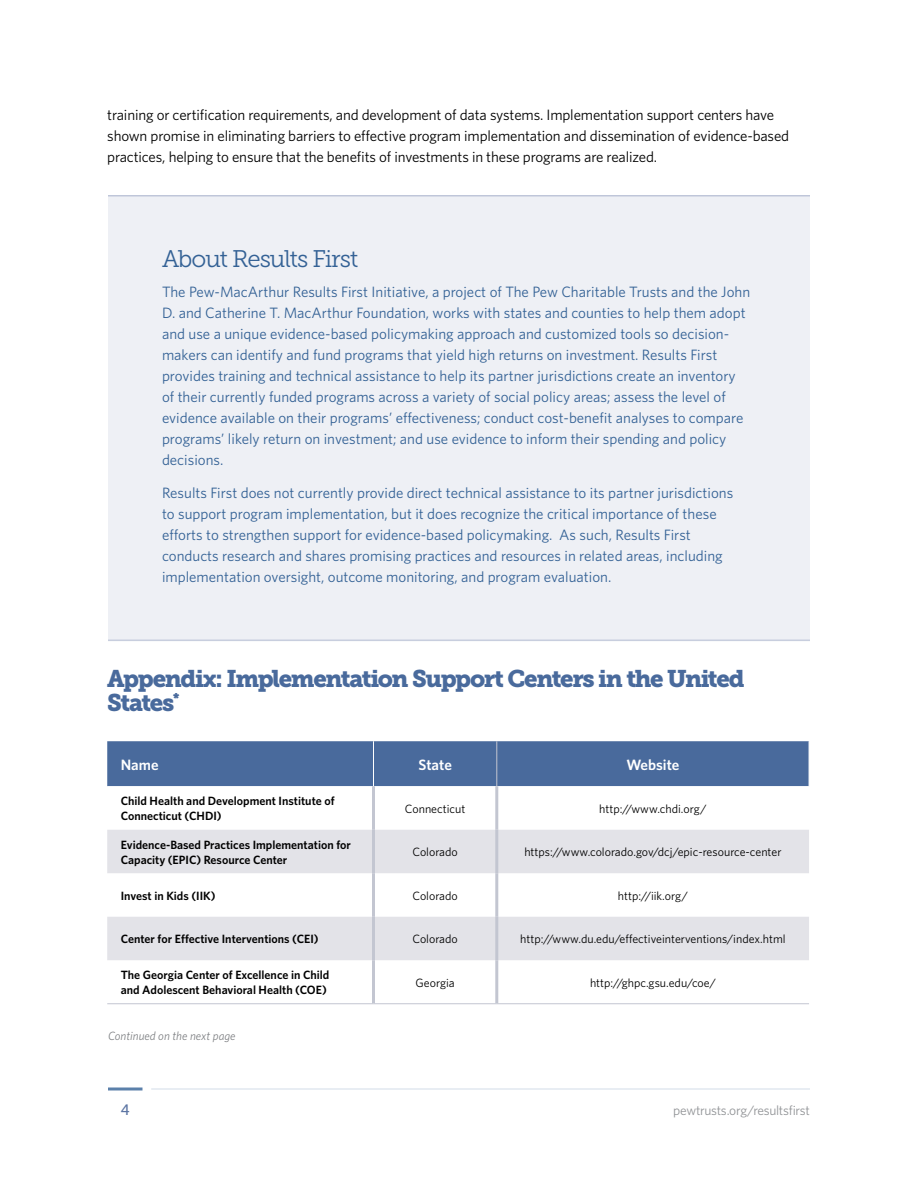
<style>
.page{position:relative;width:918px;height:1188px;background:#fff}
.page>*{position:absolute;margin:0;border:0;box-sizing:border-box;transform-origin:0 0}
.t1{font:24px/24px "Museo Slab 900";letter-spacing:-.06em;color:#496a9c}
.t2{font:24px "Museo Slab 300";letter-spacing:-.04em;color:#336195}
.t3{font:15px/21px "Whitney";color:#336195}
.t4{font:15px/21px "Whitney";letter-spacing:-.01em;color:#000}
.t5{font:600 15px "Whitney";color:#fff}
.t6{font:15px "Museo Slab 500";color:#5c75a3}
.t7{font:13.5px "Whitney";letter-spacing:-.025em;color:#939598}
.t8{font:600 12px/15px "Whitney";color:#000}
.t9{font:12px "Whitney";color:#000}
.t10{font:italic 12px "Whitney";color:#808285}
</style>
<div class="page">
<hr style="left:151px;top:1088px;width:659px;height:2px;background:#336195">
<hr style="left:108px;top:1088px;width:34px;height:2px;background:#336195">
<div style="left:108px;top:195px;width:702px;height:445px;background:#eef0f5"></div>
<hr style="left:108px;top:195px;width:702px;height:1px;background:#919dbe">
<hr style="left:108px;top:640px;width:702px;height:1px;background:#919dbe">
<div style="left:107px;top:741px;width:702px;height:45px;background:#496a9c"></div>
<svg style="left:107px;top:786px;width:701px;height:44px"></svg>
<svg style="left:107px;top:830px;width:702px;height:130px;fill:#e3e3e8"></svg>
<hr style="left:373px;top:741px;width:1px;height:45px;background:#fff">
<hr style="left:497px;top:741px;width:1px;height:45px;background:#c3c6d1">
<hr style="left:372px;top:786px;width:3px;height:44px;background:#c3c6d1">
<hr style="left:372px;top:830px;width:3px;height:43px;background:#c3c6d1">
<hr style="left:372px;top:873px;width:3px;height:44px;background:#c3c6d1">
<hr style="left:372px;top:917px;width:3px;height:43px;background:#c3c6d1">
<hr style="left:495px;top:786px;width:3px;height:44px;background:#c3c6d1">
<hr style="left:495px;top:830px;width:3px;height:43px;background:#c3c6d1">
<hr style="left:495px;top:873px;width:3px;height:44px;background:#c3c6d1">
<hr style="left:495px;top:917px;width:3px;height:43px;background:#c3c6d1">
<hr style="left:372px;top:960px;width:3px;height:43px;background:#c3c6d1">
<hr style="left:495px;top:960px;width:3px;height:43px;background:#c3c6d1">
<hr style="left:107px;top:1003px;width:267px;height:1px;background:#c3c6d1">
<hr style="left:374px;top:1003px;width:123px;height:1px;background:#c3c6d1">
<hr style="left:497px;top:1003px;width:312px;height:1px;background:#c3c6d1">
<p class="t4" style="left:107px;top:104px;width:683px">training or certification requirements, and development of data systems. Implementation support centers have shown promise in eliminating barriers to effective program implementation and dissemination of evidence-based practices, helping to ensure that the benefits of investments in these programs are realized.</p>
<h1 class="t2" style="left:162px;top:246px;width:198px">About Results First</h1>
<p class="t3" style="left:162px;top:281px;width:590px">The Pew-MacArthur Results First Initiative, a project of The Pew Charitable Trusts and the John D. and Catherine T. MacArthur Foundation, works with states and counties to help them adopt and use a unique evidence-based policymaking approach and customized tools so decision&shy;makers can identify and fund programs that yield high returns on investment. Results First provides training and technical assistance to help its partner jurisdictions create an inventory of their currently funded programs across a variety of social policy areas; assess the level of evidence available on their programs’ effectiveness; conduct cost-benefit analyses to compare programs’ likely return on investment; and use evidence to inform their spending and policy decisions.</p>
<p class="t3" style="left:162px;top:482px;width:573px">Results First does not currently provide direct technical assistance to its partner jurisdictions to support program implementation, but it does recognize the critical importance of these efforts to strengthen support for evidence-based policymaking. As such, Results First conducts research and shares promising practices and resources in related areas, including implementation oversight, outcome monitoring, and program evaluation.</p>
<h1 class="t1" style="left:107px;top:667px;width:639px">Appendix: Implementation Support Centers in the United<br>States<sup>*</sup></h1>
<p class="t5" style="left:121px;top:755px;width:39px">Name</p>
<p class="t5" style="left:418px;top:755px;width:35px">State</p>
<p class="t5" style="left:626px;top:755px;width:55px">Website</p>
<p class="t8" style="left:121px;top:793px;width:215px">Child Health and Development Institute of<br>Connecticut (CHDI)</p>
<p class="t9" style="left:405px;top:801px;width:62px">Connecticut</p>
<p class="t9" style="left:599px;top:801px;width:109px">http://www.chdi.org/</p>
<p class="t8" style="left:121px;top:837px;width:232px">Evidence-Based Practices Implementation for<br>Capacity (EPIC) Resource Center</p>
<p class="t9" style="left:413px;top:844px;width:47px">Colorado</p>
<p class="t9" style="left:524px;top:844px;width:259px">https://www.colorado.gov/dcj/epic-resource-center</p>
<p class="t8" style="left:121px;top:888px;width:96px">Invest in Kids (IIK)</p>
<p class="t9" style="left:413px;top:888px;width:47px">Colorado</p>
<p class="t9" style="left:618px;top:888px;width:72px">http://iik.org/</p>
<p class="t8" style="left:121px;top:931px;width:199px">Center for Effective Interventions (CEI)</p>
<p class="t9" style="left:413px;top:931px;width:47px">Colorado</p>
<p class="t9" style="left:520px;top:931px;width:267px">http://www.du.edu/effectiveinterventions/index.html</p>
<p class="t8" style="left:121px;top:967px;width:210px">The Georgia Center of Excellence in Child and Adolescent Behavioral Health (COE)</p>
<p class="t9" style="left:416px;top:975px;width:41px">Georgia</p>
<p class="t9" style="left:590px;top:975px;width:127px">http://ghpc.gsu.edu/coe/</p>
<p class="t10" style="left:108px;top:1028px;width:129px">Continued on the next page</p>
<p class="t6" style="left:121px;top:1101px;width:10px">4</p>
<p class="t7" style="left:673px;top:1101px;width:138px">pewtrusts.org/resultsfirst</p>
</div>
